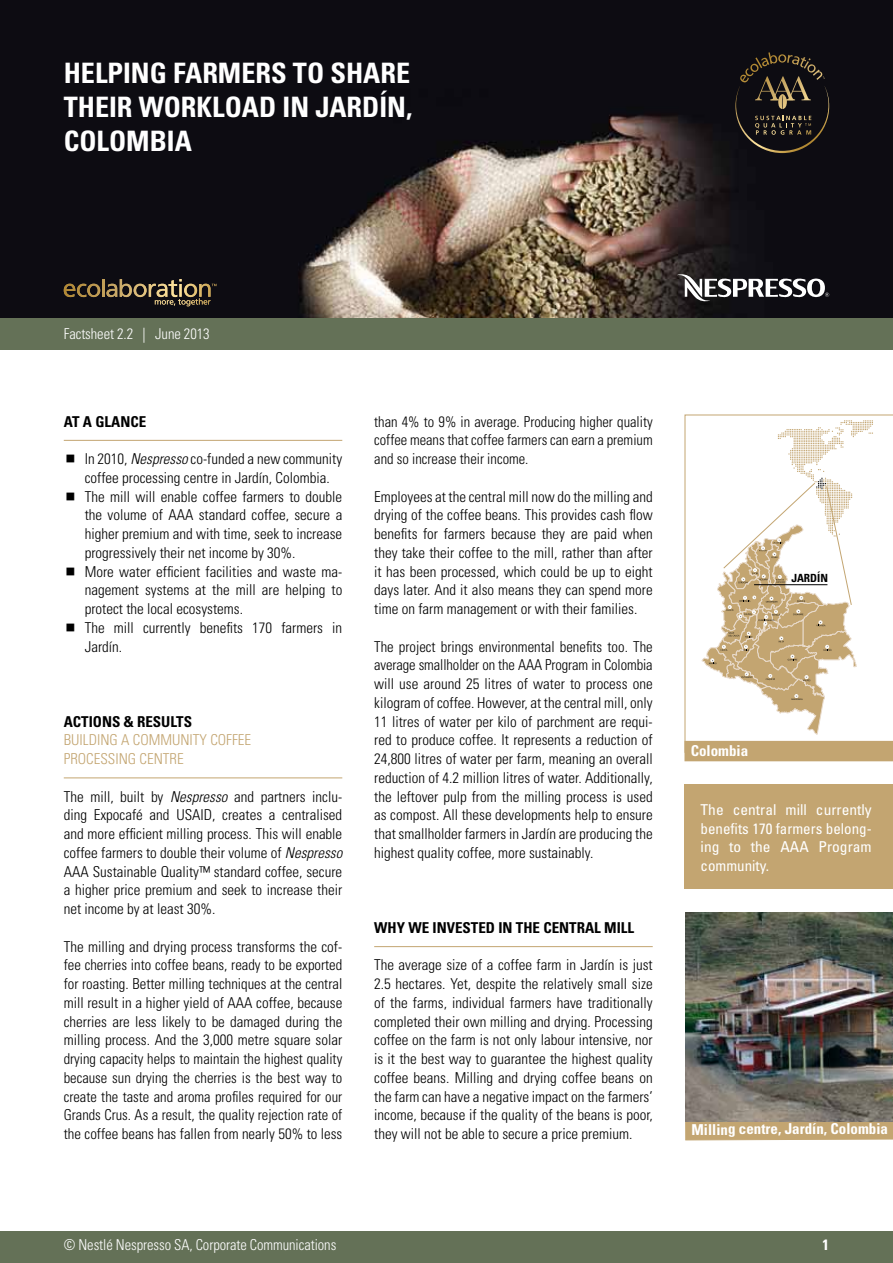
<style>
.page{position:relative;width:893px;height:1263px;background:#fff}
.page>*{position:absolute;margin:0;border:0;box-sizing:border-box;transform-origin:0 0}
.t1{font:700 condensed 28.2px/33.8px "Univers";color:#fff;text-align:justify}
.t2{font:300 condensed 15px/18.8px "Univers";color:#000;text-align:justify}
.t3{font:condensed 15px/18.8px "Univers";color:#fff;text-align:justify}
.t4{font:300 condensed 15px "Univers";letter-spacing:-.005em;color:#fff}
.t5{font:700 condensed 15px "Univers";color:#000}
.t6{font:300 condensed 15px/18.8px "Univers";color:#c3a571}
.t7{font:700 condensed 15px "Univers";letter-spacing:-.005em;color:#fff}
.t8{font:700 condensed 11.25px "Univers";color:#000}
.s1{font-style:italic}
</style>
<div class="page">
<div style="left:0;top:1231px;width:893px;height:32px;background:#647157"></div>
<img style="left:0;top:0;width:893px;height:318px">
<div style="left:0;top:318px;width:893px;height:32px;background:#647157"></div>
<svg style="left:64px;top:284px;width:36px;height:13px"></svg>
<hr style="left:102px;top:279px;width:3px;height:18px;background:#c29f58">
<svg style="left:106px;top:279px;width:110px;height:27px;background:#473e2f"></svg>
<svg style="left:677px;top:273px;width:152px;height:29px"></svg>
<svg style="left:735px;top:52px;width:94px;height:101px;background:#25201c"></svg>
<hr style="left:64px;top:440px;width:278px;height:1px;background:#c3a571">
<hr style="left:64px;top:777px;width:278px;height:1px;background:#c3a571">
<hr style="left:374px;top:946px;width:279px;height:1px;background:#c3a571">
<div style="left:685px;top:784px;width:208px;height:105px;background:#c3a571"></div>
<svg style="left:685px;top:420px;width:208px;height:341px"></svg>
<svg style="left:685px;top:1121px;width:208px;height:20px;background:#c3a778"></svg>
<img style="left:685px;top:913px;width:208px;height:208px">
<h1 class="t1" style="left:64px;top:56px;width:350px">HELPING FARMERS TO SHARE THEIR WORKLOAD IN JARDÍN, COLOMBIA</h1>
<p class="t4" style="left:64px;top:325px;width:147px">Factsheet 2.2 | June 2013</p>
<p class="t5" style="left:64px;top:412px;width:41px">AT AGLAN</p>
<p class="t5" style="left:130px;top:412px;width:16px">CE</p>
<p class="t2" style="left:85px;top:449px;width:259px;text-align:left">In 2010, <span class="s1">Nespresso</span> co-funded a new community coffee processing centre in Jardín, Colombia.<br>The mill will enable coffee farmers to double the volume of AAA standard coffee, secure a higher premium and with time, seek to increase progressively their net income by 30%.<br>More water efficient facilities and waste ma&shy;nagement systems at the mill are helping to protect the local ecosystems.<br>The mill currently benefits 170 farmers in Jardín.</p>
<p class="t5" style="left:64px;top:712px;width:27px">ACTIONS</p>
<p class="t5" style="left:124px;top:712px;width:55px">&amp; RESULTS</p>
<p class="t6" style="left:64px;top:731px;width:189px">BUILDING A COMMUNITY COFFEE<br>PROCESSING CENTRE</p>
<p class="t2" style="left:64px;top:787px;width:280px">The mill, built by <span class="s1">Nespresso</span> and partners inclu&shy;ding Expocafé and USAID, creates a centralised and more efficient milling process. This will enable coffee farmers to double their volume of <span class="s1">Nespresso </span>AAA Sustainable Quality™ standard coffee, secure a higher price premium and seek to increase their net income by at least 30%.</p>
<p class="t2" style="left:64px;top:937px;width:280px">The milling and drying process transforms the cof&shy;fee cherries into coffee beans, ready to be exported for roasting. Better milling techniques at the central mill result in a higher yield of AAA coffee, because cherries are less likely to be damaged during the milling process. And the 3,000 metre square solar drying capacity helps to maintain the highest quality because sun drying the cherries is the best way to create the taste and aroma profiles required for our Grands Crus. As a result, the quality rejection rate of the coffee beans has fallen from nearly 50% to less</p>
<p class="t2" style="left:374px;top:412px;width:280px">than 4% to 9% in average. Producing higher quality coffee means that coffee farmers can earn a premium and so increase their income.</p>
<p class="t2" style="left:374px;top:487px;width:280px">Employees at the central mill now do the milling and drying of the coffee beans. This provides cash flow benefits for farmers because they are paid when they take their coffee to the mill, rather than after it has been processed, which could be up to eight days later. And it also means they can spend more time on farm management or with their families.</p>
<p class="t2" style="left:374px;top:637px;width:280px">The project brings environmental benefits too. The average smallholder on the AAA Program in Colombia will use around 25 litres of water to process one kilogram of coffee. However, at the central mill, only 11 litres of water per kilo of parchment are requi&shy;red to produce coffee. It represents a reduction of 24,800 litres of water per farm, meaning an overall reduction of 4.2 million litres of water. Additionally, the leftover pulp from the milling process is used as compost. All these developments help to ensure that smallholder farmers in Jardín are producing the highest quality coffee, more sustainably.</p>
<p class="t5" style="left:374px;top:918px;width:90px">WHY WE INVESTED</p>
<p class="t5" style="left:498px;top:918px;width:63px">IN THE CENTRAL</p>
<p class="t5" style="left:604px;top:918px;width:9px">MILL</p>
<p class="t2" style="left:374px;top:956px;width:280px">The average size of a coffee farm in Jardín is just 2.5 hectares. Yet, despite the relatively small size of the farms, individual farmers have traditionally completed their own milling and drying. Processing coffee on the farm is not only labour intensive, nor is it the best way to guarantee the highest quality coffee beans. Milling and drying coffee beans on the farm can have a negative impact on the farmers’ income, because if the quality of the beans is poor, they will not be able to secure a price premium.</p>
<p class="t8" style="left:791px;top:571px;width:38px">JARDÍN</p>
<p class="t7" style="left:691px;top:741px;width:59px">COLOMBIA</p>
<p class="t3" style="left:701px;top:800px;width:173px">The central mill currently benefits 170 farmers belong&shy;ing to the AAA Program community.</p>
<p class="t7" style="left:691px;top:1120px;width:198px">MILLING CENTRE, JARDÍN, COLOMBIA</p>
<p class="t4" style="left:64px;top:1236px;width:274px">© Nestlé Nespresso SA, Corporate Communications</p>
<p class="t7" style="left:822px;top:1236px;width:8px">1</p>
</div>
